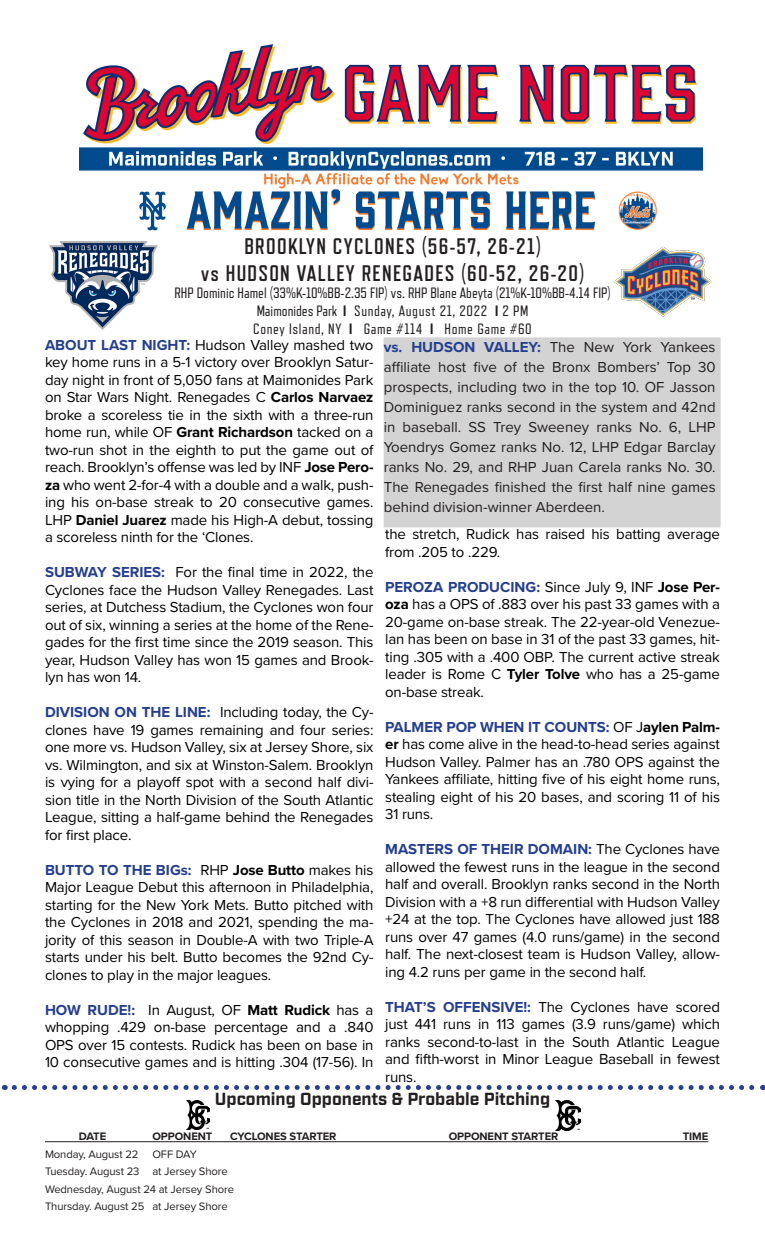
<style>
.page{position:relative;width:765px;height:1260px;background:#fff}
.page>*{position:absolute;margin:0;border:0;box-sizing:border-box;transform-origin:0 0}
.t1{font:700 22.5px "Refrigerator Deluxe";letter-spacing:.06em;color:#231f20;scale:.95 1}
.t2{font:700 17.5px "Industry";color:#231f20}
.t3{font:15px/17.5px "Proxima Nova";letter-spacing:-.01em;color:#000;text-align:justify}
.t4{font:15px/20px "Proxima Nova";color:#231f20;text-align:justify}
.t5{font:15px "Refrigerator Deluxe";letter-spacing:.04em;color:#231f20}
.t6{font:15px "Refrigerator Deluxe";color:#231f20}
.t7{font:11.25px "Proxima Nova";letter-spacing:-.01em;color:#231f20}
.t8{font:700 11.25px "Proxima Nova";letter-spacing:-.01em;color:#231f20}
.s1{font-weight:800}
.s2{font-weight:700;color:#253f8e}
.s3{font-weight:700}
</style>
<div class="page">
<div style="left:384px;top:338px;width:336px;height:189px;background:#d3d3d3"></div>
<svg style="left:14px;top:1085px;width:749px;height:5px"></svg>
<hr style="left:45px;top:1141px;width:663px;height:1px;background:#231f20">
<img style="left:186px;top:1100px;width:24px;height:29px">
<img style="left:555px;top:1100px;width:25px;height:30px">
<img style="left:613px;top:246px;width:100px;height:71px">
<img style="left:80px;top:44px;width:622px;height:187px">
<img style="left:49px;top:241px;width:109px;height:89px">
<p class="t1" style="left:244px;top:233px;width:313px">BROOKLYN CYCLONES (56-57, 26-21)</p>
<p class="t1" style="left:201px;top:260px;width:405px">vs HUDSON VALLEY RENEGADES (60-52, 26-20)</p>
<p class="t6" style="left:174px;top:285px;width:438px">RHP Dominic Hamel (33%K-10%BB-2.35 FIP) vs. RHP Blane Abeyta (21%K-10%BB-4.14 FIP)</p>
<p class="t5" style="left:257px;top:303px;width:273px">Maimonides Park <span class="s1">I</span> Sunday, August 21, 2022 <span class="s1">I</span> 2 PM</p>
<p class="t5" style="left:253px;top:321px;width:280px">Coney Island, NY <span class="s1">I</span> Game #114 <span class="s1">I</span> Home Game #60</p>
<p class="t3" style="left:45px;top:335px;width:330px"><span class="s2">ABOUT LAST NIGHT:</span> Hudson Valley mashed two key home runs in a 5-1 victory over Brooklyn Satur&shy;day night in front of 5,050 fans at Maimonides Park on Star Wars Night. Renegades C <span class="s3">Carlos Narvaez </span>broke a scoreless tie in the sixth with a three-run home run, while OF <span class="s3">Grant Richardson</span> tacked on a two-run shot in the eighth to put the game out of reach. Brooklyn’s offense was led by INF <span class="s3">Jose Pero&shy;za</span> who went 2-for-4 with a double and a walk, push&shy;ing his on-base streak to 20 consecutive games.<br>LHP <span class="s3">Daniel Juarez</span> made his High-A debut, tossing a scoreless ninth for the ‘Clones.</p>
<p class="t3" style="left:45px;top:563px;width:330px"><span class="s2">SUBWAY SERIES:</span> For the final time in 2022, the Cyclones face the Hudson Valley Renegades. Last series, at Dutchess Stadium, the Cyclones won four out of six, winning a series at the home of the Rene&shy;gades for the first time since the 2019 season. This year, Hudson Valley has won 15 games and Brook&shy;lyn has won 14.</p>
<p class="t3" style="left:45px;top:703px;width:330px"><span class="s2">DIVISION ON THE LINE:</span> Including today, the Cy&shy;clones have 19 games remaining and four series: one more vs. Hudson Valley, six at Jersey Shore, six vs. Wilmington, and six at Winston-Salem. Brooklyn is vying for a playoff spot with a second half divi&shy;sion title in the North Division of the South Atlantic League, sitting a half-game behind the Renegades for first place.</p>
<p class="t3" style="left:45px;top:860px;width:330px"><span class="s2">BUTTO TO THE BIGs:</span> RHP <span class="s3">Jose Butto</span> makes his Major League Debut this afternoon in Philadelphia, starting for the New York Mets. Butto pitched with the Cyclones in 2018 and 2021, spending the ma&shy;jority of this season in Double-A with two Triple-A starts under his belt. Butto becomes the 92nd Cy&shy;clones to play in the major leagues.</p>
<p class="t3" style="left:45px;top:1000px;width:330px"><span class="s2">HOW RUDE!:</span> In August, OF <span class="s3">Matt Rudick</span> has a whopping .429 on-base percentage and a .840<br>OPS over 15 contests. Rudick has been on base in 10 consecutive games and is hitting .304 (17-56). In</p>
<p class="t4" style="left:384px;top:337px;width:333px"><span class="s2">vs. HUDSON VALLEY:</span> The New York Yankees affiliate host five of the Bronx Bombers’ Top 30 prospects, including two in the top 10. OF Jasson Dominiguez ranks second in the system and 42nd in baseball. SS Trey Sweeney ranks No. 6, LHP Yoendrys Gomez ranks No. 12, LHP Edgar Barclay ranks No. 29, and RHP Juan Carela ranks No. 30.<br>The Renegades finished the first half nine games behind division-winner Aberdeen.</p>
<p class="t3" style="left:385px;top:525px;width:336px">the stretch, Rudick has raised his batting average from .205 to .229.</p>
<p class="t3" style="left:385px;top:577px;width:336px"><span class="s2">PEROZA PRODUCING:</span> Since July 9, INF <span class="s3">Jose Per&shy;oza</span> has a OPS of .883 over his past 33 games with a 20-game on-base streak. The 22-year-old Venezue&shy;lan has been on base in 31 of the past 33 games, hit&shy;ting .305 with a .400 OBP. The current active streak leader is Rome C <span class="s3">Tyler Tolve</span> who has a 25-game on-base streak.</p>
<p class="t3" style="left:385px;top:717px;width:336px"><span class="s2">PALMER POP WHEN IT COUNTS:</span> OF J<span class="s3">aylen Palm&shy;er</span> has come alive in the head-to-head series against Hudson Valley. Palmer has an .780 OPS against the Yankees affiliate, hitting five of his eight home runs, stealing eight of his 20 bases, and scoring 11 of his 31 runs.</p>
<p class="t3" style="left:385px;top:840px;width:336px"><span class="s2">MASTERS OF THEIR DOMAIN:</span> The Cyclones have allowed the fewest runs in the league in the second half and overall. Brooklyn ranks second in the North Division with a +8 run differential with Hudson Valley +24 at the top. The Cyclones have allowed just 188 runs over 47 games (4.0 runs/game) in the second half. The next-closest team is Hudson Valley, allow&shy;ing 4.2 runs per game in the second half.</p>
<p class="t3" style="left:385px;top:997px;width:336px"><span class="s2">THAT’S OFFENSIVE!:</span> The Cyclones have scored just 441 runs in 113 games (3.9 runs/game) which ranks second-to-last in the South Atlantic League and fifth-worst in Minor League Baseball in fewest runs.</p>
<p class="t2" style="left:215px;top:1089px;width:337px">Upcoming Opponents &amp; Probable Pitching</p>
<p class="t8" style="left:79px;top:1128px;width:29px">DATE</p>
<p class="t8" style="left:153px;top:1128px;width:61px">OPPONENT</p>
<p class="t8" style="left:230px;top:1128px;width:108px">CYCLONES STARTER</p>
<p class="t8" style="left:449px;top:1128px;width:111px">OPPONENT STARTER</p>
<p class="t8" style="left:683px;top:1128px;width:27px">TIME</p>
<p class="t7" style="left:45px;top:1145px;width:153px">Monday, August 22 OFF DAY</p>
<p class="t7" style="left:45px;top:1163px;width:184px">Tuesday. August 23 at Jersey Shore</p>
<p class="t7" style="left:45px;top:1180px;width:191px">Wednesday, August 24 at Jersey Shore</p>
<p class="t7" style="left:45px;top:1198px;width:184px">Thursday. August 25 at Jersey Shore</p>
</div>
